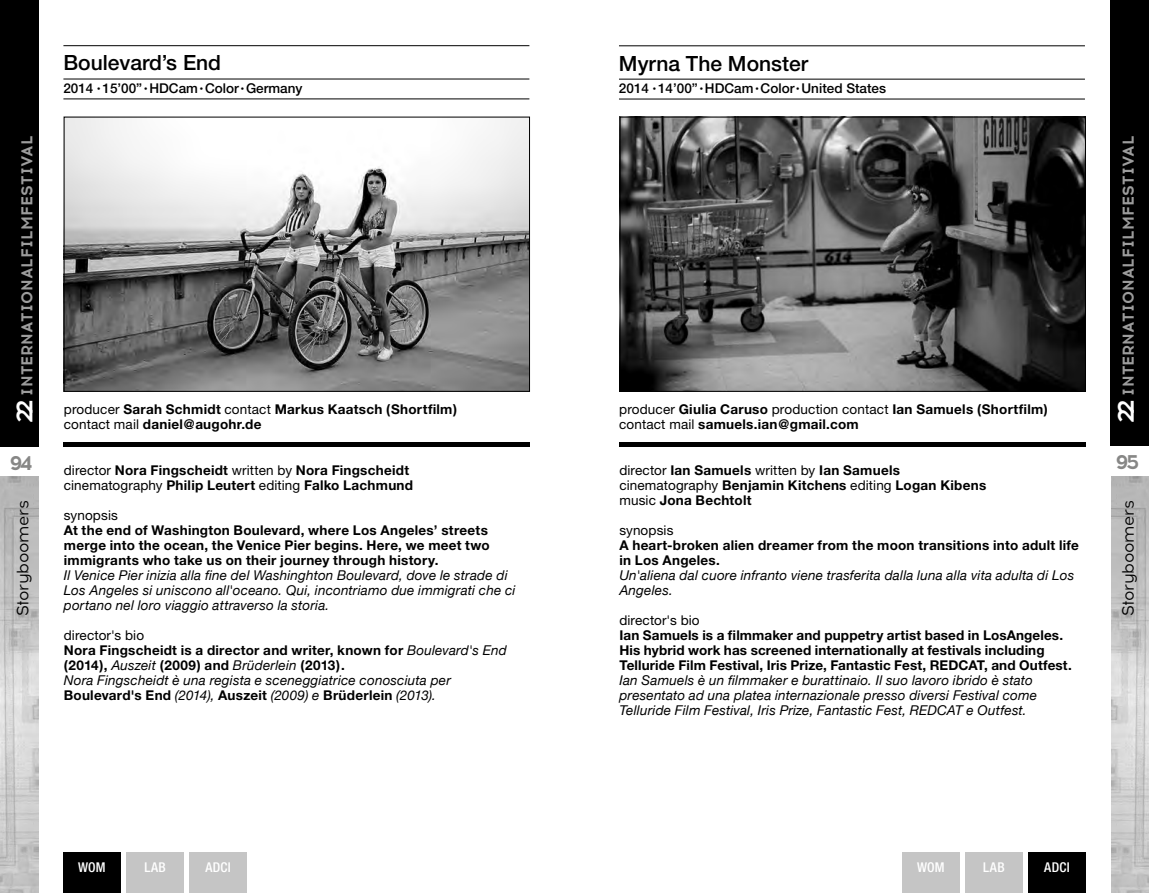
<style>
.page{position:relative;width:1149px;height:893px;background:#fff}
.page>*{position:absolute;margin:0;border:0;box-sizing:border-box;transform-origin:0 0}
.t1{font:500 21px "Helvetica Neue";color:#000}
.t2{font:700 20.25px "Acrom";color:#878786}
.t3{font:16.5px "Acrom";letter-spacing:-.025em;color:#000}
.t4{font:700 15.75px "Acrom";letter-spacing:.01em;color:#9c9c9c}
.t5{font:700 13.5px/15px "Helvetica Neue";letter-spacing:.015em;color:#000}
.t6{font:italic 13.5px/15px "Helvetica Neue";letter-spacing:.015em;color:#000}
.t7{font:500 13.5px "Helvetica Neue";color:#000}
.t8{font:13.5px "Helvetica Neue";letter-spacing:.01em;color:#000}
.t9{font:500 condensed 13.5px "Helvetica Neue";letter-spacing:.02em;color:#fff}
.s1{font-size:22.5px;color:#fff}
.s2{font-weight:400}
.s3{font-style:normal}
.s4{font-weight:700;font-style:normal}
</style>
<div class="page">
<div style="left:0;top:0;width:38px;height:446px;background:#000"></div>
<div style="left:1110px;top:0;width:38px;height:446px;background:#000"></div>
<img style="left:0;top:476px;width:38px;height:417px">
<img style="left:1111px;top:477px;width:37px;height:416px">
<div style="left:63px;top:442px;width:466px;height:5px;background:#000"></div>
<div style="left:619px;top:442px;width:466px;height:5px;background:#000"></div>
<hr style="left:618px;top:46px;width:466px;height:1px;background:#000">
<hr style="left:618px;top:79px;width:466px;height:1px;background:#000">
<hr style="left:618px;top:99px;width:466px;height:1px;background:#000">
<img style="left:621px;top:119px;width:462px;height:271px">
<div style="left:619px;top:117px;width:466px;height:275px;border:1px solid #000"></div>
<hr style="left:63px;top:45px;width:466px;height:1px;background:#000">
<hr style="left:63px;top:79px;width:466px;height:1px;background:#000">
<hr style="left:63px;top:99px;width:466px;height:1px;background:#000">
<img style="left:66px;top:119px;width:461px;height:271px">
<div style="left:64px;top:117px;width:465px;height:275px;border:1px solid #000"></div>
<div style="left:902px;top:853px;width:57px;height:40px;background:#c5c5c5"></div>
<div style="left:965px;top:853px;width:57px;height:40px;background:#c5c5c5"></div>
<div style="left:1028px;top:853px;width:57px;height:40px;background:#000"></div>
<div style="left:126px;top:853px;width:57px;height:40px;background:#c5c5c5"></div>
<div style="left:189px;top:853px;width:57px;height:40px;background:#c5c5c5"></div>
<div style="left:63px;top:853px;width:57px;height:40px;background:#000"></div>
<p class="t4" style="left:16px;top:423px;width:288px;rotate:-90deg"><span class="s1">22</span> INTERNATIONALFILMFESTIVAL</p>
<h1 class="t1" style="left:63px;top:50px;width:159px">Boulevard’s End</h1>
<p class="t7" style="left:63px;top:80px;width:240px">2014 <sup>•</sup> 15’00” <sup>•</sup> HDCam <sup>•</sup> Color <sup>•</sup> Germany</p>
<p class="t5" style="left:64px;top:402px;width:395px"><span class="s2">producer</span> Sarah Schmidt <span class="s2">contact</span> Markus Kaatsch (Shortfilm) <span class="s2">contact mail</span> daniel@augohr.de</p>
<h1 class="t1" style="left:618px;top:51px;width:191px">Myrna The Monster</h1>
<p class="t7" style="left:618px;top:80px;width:268px">2014 <sup>•</sup> 14’00” <sup>•</sup> HDCam <sup>•</sup> Color <sup>•</sup> United States</p>
<p class="t5" style="left:619px;top:402px;width:430px"><span class="s2">producer</span> Giulia Caruso <span class="s2">production contact</span> Ian Samuels (Shortfilm) <span class="s2">contact mail</span> samuels.ian@gmail.com</p>
<p class="t4" style="left:1116px;top:423px;width:288px;rotate:-90deg"><span class="s1">22</span> INTERNATIONALFILMFESTIVAL</p>
<h2 class="t2" style="left:10px;top:449px;width:24px">94</h2>
<h2 class="t2" style="left:1115px;top:448px;width:25px">95</h2>
<p class="t5" style="left:619px;top:463px;width:368px"><span class="s2">director</span> Ian Samuels <span class="s2">written by</span> Ian Samuels <span class="s2">cinematography</span> Benjamin Kitchens <span class="s2">editing</span> Logan Kibens <span class="s2">music</span> Jona Bechtolt</p>
<p class="t8" style="left:619px;top:523px;width:55px">synopsis</p>
<p class="t5" style="left:619px;top:538px;width:461px">A heart-broken alien dreamer from the moon transitions into adult life in Los Angeles.</p>
<p class="t6" style="left:619px;top:569px;width:456px">Un'aliena dal cuore infranto viene trasferita dalla luna alla vita adulta di Los<br>Angeles.</p>
<p class="t8" style="left:619px;top:613px;width:82px">director's bio</p>
<p class="t5" style="left:619px;top:628px;width:454px">Ian Samuels is a filmmaker and puppetry artist based in LosAngeles.<br>His hybrid work has screened internationally at festivals including<br>Telluride Film Festival, Iris Prize, Fantastic Fest, REDCAT, and Outfest.</p>
<p class="t6" style="left:619px;top:674px;width:419px">Ian Samuels è un filmmaker e burattinaio. Il suo lavoro ibrido è stato presentato ad una platea internazionale presso diversi Festival come<br>Telluride Film Festival, Iris Prize, Fantastic Fest, REDCAT e Outfest.</p>
<p class="t5" style="left:64px;top:463px;width:351px"><span class="s2">director</span> Nora Fingscheidt <span class="s2">written by</span> Nora Fingscheidt <span class="s2">cinematography</span> Philip Leutert <span class="s2">editing</span> Falko Lachmund</p>
<p class="t8" style="left:64px;top:507px;width:55px">synopsis</p>
<p class="t5" style="left:64px;top:523px;width:427px">At the end of Washington Boulevard, where Los Angeles’ streets merge into the ocean, the Venice Pier begins. Here, we meet two immigrants who take us on their journey through history.</p>
<p class="t6" style="left:64px;top:569px;width:453px">Il Venice Pier inizia alla fine del Washinghton Boulevard, dove le strade di<br>Los Angeles si uniscono all'oceano. Qui, incontriamo due immigrati che ci portano nel loro viaggio attraverso la storia.</p>
<p class="t6" style="left:64px;top:629px;width:444px"><span class="s3">director's bio<br></span><span class="s4">Nora Fingscheidt is a director and writer, known for</span> Boulevard's End <span class="s4">(2014),</span> Auszeit <span class="s4">(2009) and</span> Brüderlein <span class="s4">(2013).<br></span>Nora Fingscheidt è una regista e sceneggiatrice conosciuta per <span class="s4">Boulevard's End</span> (2014), <span class="s4">Auszeit</span> (2009) e <span class="s4">Brüderlein</span> (2013).</p>
<p class="t3" style="left:12px;top:616px;width:117px;rotate:-90deg">Storyboomers</p>
<p class="t3" style="left:1116px;top:616px;width:117px;rotate:-90deg">Storyboomers</p>
<p class="t9" style="left:78px;top:859px;width:29px">WOM</p>
<p class="t9" style="left:144px;top:859px;width:23px">LAB</p>
<p class="t9" style="left:205px;top:859px;width:27px">ADCI</p>
<p class="t9" style="left:916px;top:859px;width:29px">WOM</p>
<p class="t9" style="left:982px;top:859px;width:23px">LAB</p>
<p class="t9" style="left:1043px;top:859px;width:27px">ADCI</p>
</div>
